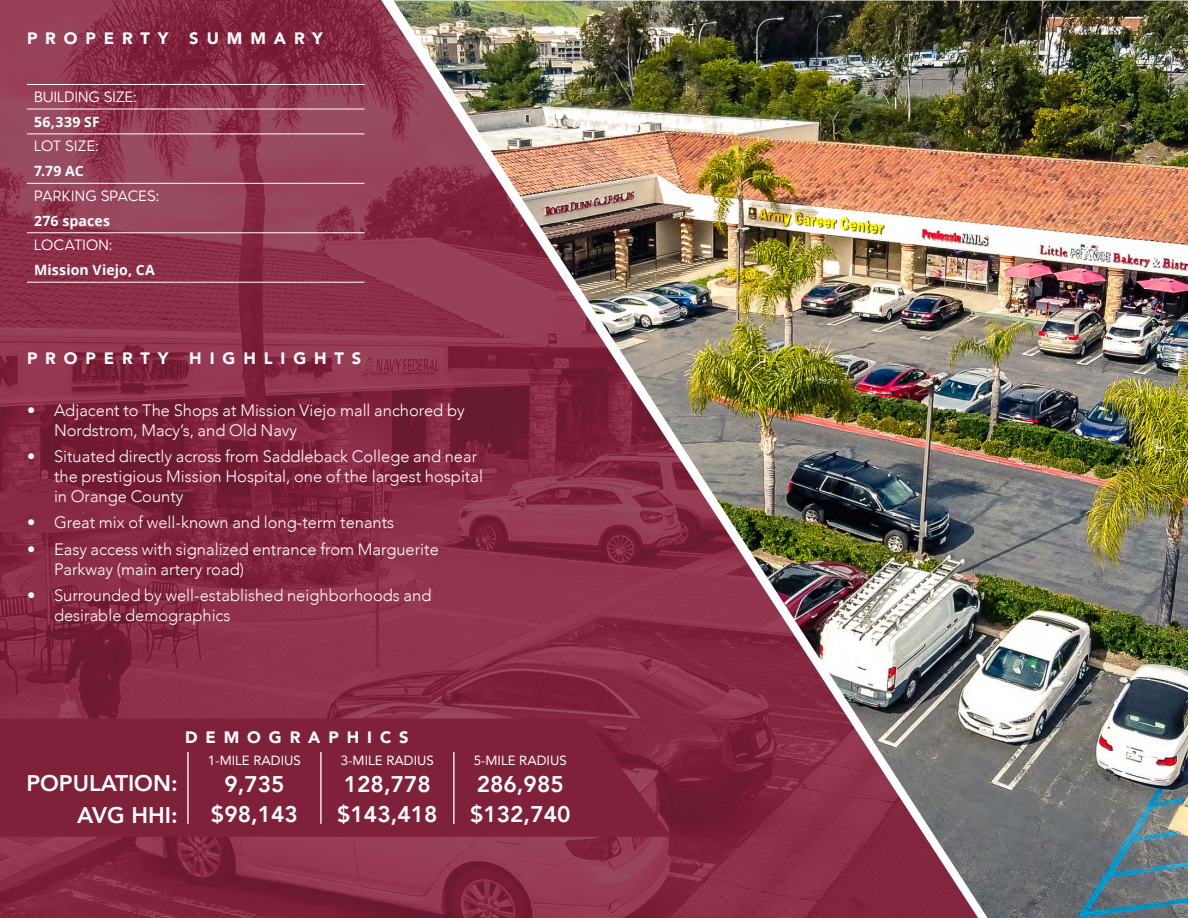
<style>
.page{position:relative;width:1188px;height:918px;background:#fff}
.page>*{position:absolute;margin:0;border:0;box-sizing:border-box;transform-origin:0 0}
.Specifications{font:800 22.65px "Avenir";color:#fff}
.t1{font:300 16.5px/19.8px "Avenir";color:#fff}
.FINAL_PAGE_HEADERS{font:900 16.5px "Avenir";letter-spacing:.48em;color:#fff}
.Tablebody{font:300 14.1px "Oblivian Text";letter-spacing:.01em;color:#fff}
.Tablebody-2{font:700 14.1px "Open Sans";letter-spacing:.01em;color:#fff}
.Specifications-2{font:13.35px "Avenir";color:#fff}
</style>
<div class="page">
<img style="left:0;top:0;width:978px;height:918px">
<hr style="left:27px;top:84px;width:338px;height:1px;background:#fff">
<hr style="left:27px;top:109px;width:338px;height:1px;background:#fff">
<hr style="left:27px;top:134px;width:338px;height:1px;background:#fff">
<hr style="left:27px;top:183px;width:338px;height:1px;background:#fff">
<hr style="left:27px;top:233px;width:338px;height:1px;background:#fff">
<hr style="left:27px;top:282px;width:338px;height:1px;background:#fff">
<img style="left:394px;top:1px;width:794px;height:917px">
<div style="left:0;top:719px;width:672px;height:118px;background:#80213b"></div>
<hr style="left:187px;top:752px;width:2px;height:72px;background:#fff">
<hr style="left:320px;top:752px;width:2px;height:72px;background:#fff">
<hr style="left:453px;top:752px;width:2px;height:72px;background:#fff">
<p class="FINAL_PAGE_HEADERS" style="left:27px;top:24px;width:143px">PROPERTY</p>
<p class="FINAL_PAGE_HEADERS" style="left:189px;top:24px;width:135px">SUMMARY</p>
<p class="Tablebody" style="left:34px;top:86px;width:104px">BUILDING SIZE:</p>
<p class="Tablebody-2" style="left:34px;top:112px;width:67px">56,339 SF</p>
<p class="Tablebody" style="left:34px;top:136px;width:66px">LOT SIZE:</p>
<p class="Tablebody-2" style="left:34px;top:161px;width:51px">7.79 AC</p>
<p class="Tablebody" style="left:34px;top:185px;width:127px">PARKING SPACES:</p>
<p class="Tablebody-2" style="left:34px;top:211px;width:78px">276 spaces</p>
<p class="Tablebody" style="left:34px;top:235px;width:80px">LOCATION:</p>
<p class="Tablebody-2" style="left:34px;top:260px;width:122px">Mission Viejo, CA</p>
<p class="FINAL_PAGE_HEADERS" style="left:27px;top:344px;width:143px">PROPERTY</p>
<p class="FINAL_PAGE_HEADERS" style="left:189px;top:344px;width:174px">HIGHLIGHTS</p>
<p class="t1" style="left:54px;top:400px;width:412px;text-indent:-27px">• Adjacent to The Shops at Mission Viejo mall anchored by<br>Nordstrom, Macy’s, and Old Navy</p>
<p class="t1" style="left:54px;top:447px;width:430px;text-indent:-27px">• Situated directly across from Saddleback College and near the prestigious Mission Hospital, one of the largest hospital in Orange County</p>
<p class="t1" style="left:27px;top:513px;width:369px">• Great mix of well-known and long-term tenants</p>
<p class="t1" style="left:54px;top:539px;width:386px;text-indent:-27px">• Easy access with signalized entrance from Marguerite<br>Parkway (main artery road)</p>
<p class="t1" style="left:54px;top:586px;width:379px;text-indent:-27px">• Surrounded by well-established neighborhoods and desirable demographics</p>
<p class="Specifications" style="left:26px;top:765px;width:153px">POPULATION:</p>
<p class="Specifications" style="left:77px;top:797px;width:102px">AVG HHI:</p>
<p class="FINAL_PAGE_HEADERS" style="left:185px;top:723px;width:225px">DEMOGRAPHICS</p>
<p class="Specifications-2" style="left:208px;top:750px;width:95px">1-MILE RADIUS</p>
<p class="Specifications" style="left:224px;top:767px;width:62px">9,735</p>
<p class="Specifications" style="left:211px;top:797px;width:88px">$98,143</p>
<p class="Specifications-2" style="left:341px;top:750px;width:95px">3-MILE RADIUS</p>
<p class="Specifications" style="left:344px;top:767px;width:88px">128,778</p>
<p class="Specifications" style="left:337px;top:797px;width:102px">$143,418</p>
<p class="Specifications-2" style="left:474px;top:750px;width:95px">5-MILE RADIUS</p>
<p class="Specifications" style="left:477px;top:767px;width:88px">286,985</p>
<p class="Specifications" style="left:470px;top:797px;width:102px">$132,740</p>
</div>
